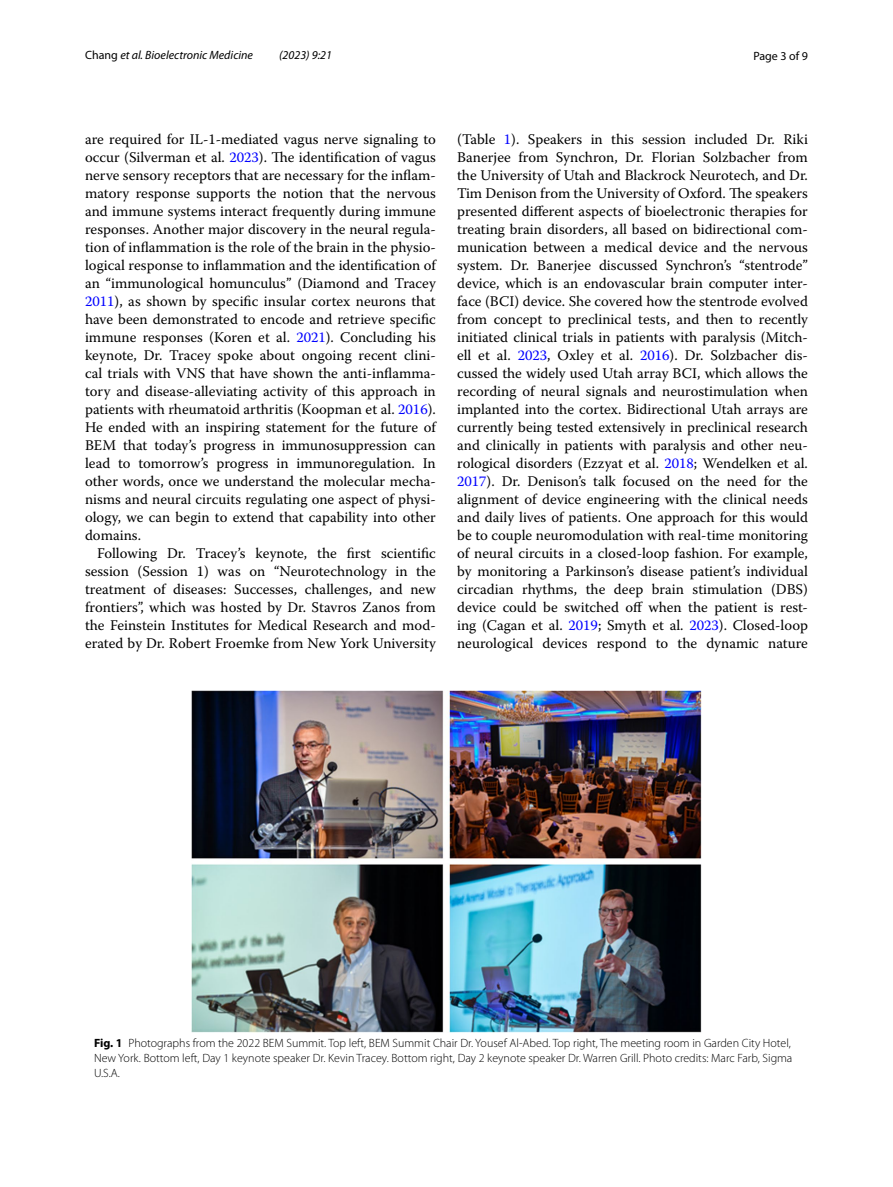
<style>
.page{position:relative;width:893px;height:1187px;background:#fff}
.page>*{position:absolute;margin:0;border:0;box-sizing:border-box;transform-origin:0 0}
.t1{font:14.7px/18px "Warnock Pro";color:#000;text-align:justify}
.t2{font:300 12px/15px "Myriad Pro";color:#000}
.t3{font:italic 12px "Myriad Pro";color:#000}
.t4{font:12px "Myriad Pro";color:#000}
.s1{font-style:normal}
.s2{color:#00f}
.s3{font-weight:700}
</style>
<div class="page">
<img style="left:191px;top:690px;width:511px;height:342px">
<p class="t3" style="left:85px;top:48px;width:169px"><span class="s1">Chang</span> et al. Bioelectronic Medicine</p>
<p class="t3" style="left:279px;top:48px;width:54px">(2023) 9:21</p>
<p class="t4" style="left:753px;top:48px;width:56px">Page 3 of 9</p>
<p class="t1" style="left:85px;top:130px;width:352px">are required for IL-1-mediated vagus nerve signaling to occur (Silverman et al. <span class="s2">2023</span>). The identification of vagus nerve sensory receptors that are necessary for the inflam&shy;matory response supports the notion that the nervous and immune systems interact frequently during immune responses. Another major discovery in the neural regula&shy;tion of inflammation is the role of the brain in the physio&shy;logical response to inflammation and the identification of an “immunological homunculus” (Diamond and Tracey <span class="s2">2011</span>), as shown by specific insular cortex neurons that have been demonstrated to encode and retrieve specific immune responses (Koren et al. <span class="s2">2021</span>). Concluding his keynote, Dr. Tracey spoke about ongoing recent clini&shy;cal trials with VNS that have shown the anti-inflamma&shy;tory and disease-alleviating activity of this approach in patients with rheumatoid arthritis (Koopman et al. <span class="s2">2016</span>).<br>He ended with an inspiring statement for the future of BEM that today’s progress in immunosuppression can lead to tomorrow’s progress in immunoregulation. In other words, once we understand the molecular mecha&shy;nisms and neural circuits regulating one aspect of physi&shy;ology, we can begin to extend that capability into other domains.</p>
<p class="t1" style="left:85px;top:544px;width:352px;text-indent:12px">Following Dr. Tracey’s keynote, the first scientific session (Session 1) was on “Neurotechnology in the treatment of diseases: Successes, challenges, and new frontiers”, which was hosted by Dr. Stavros Zanos from the Feinstein Institutes for Medical Research and mod&shy;erated by Dr. Robert Froemke from New York University</p>
<p class="t1" style="left:457px;top:130px;width:352px">(Table <span class="s2">1</span>). Speakers in this session included Dr. Riki Banerjee from Synchron, Dr. Florian Solzbacher from the University of Utah and Blackrock Neurotech, and Dr.<br>Tim Denison from the University of Oxford. The speakers presented different aspects of bioelectronic therapies for treating brain disorders, all based on bidirectional com&shy;munication between a medical device and the nervous system. Dr. Banerjee discussed Synchron’s “stentrode” device, which is an endovascular brain computer inter&shy;face (BCI) device. She covered how the stentrode evolved from concept to preclinical tests, and then to recently initiated clinical trials in patients with paralysis (Mitch&shy;ell et al. <span class="s2">2023</span>, Oxley et al. <span class="s2">2016</span>). Dr. Solzbacher dis&shy;cussed the widely used Utah array BCI, which allows the recording of neural signals and neurostimulation when implanted into the cortex. Bidirectional Utah arrays are currently being tested extensively in preclinical research and clinically in patients with paralysis and other neu&shy;rological disorders (Ezzyat et al. <span class="s2">2018</span>; Wendelken et al.<br><span class="s2">2017</span>). Dr. Denison’s talk focused on the need for the alignment of device engineering with the clinical needs and daily lives of patients. One approach for this would be to couple neuromodulation with real-time monitoring of neural circuits in a closed-loop fashion. For example, by monitoring a Parkinson’s disease patient’s individual circadian rhythms, the deep brain stimulation (DBS) device could be switched off when the patient is rest&shy;ing (Cagan et al. <span class="s2">2019</span>; Smyth et al. <span class="s2">2023</span>). Closed-loop neurological devices respond to the dynamic nature</p>
<p class="t2" style="left:94px;top:1035px;width:700px"><span class="s3">Fig. 1</span> Photographs from the 2022 BEM Summit. Top left, BEM Summit Chair Dr. Yousef Al-Abed. Top right, The meeting room in Garden City Hotel,<br>New York. Bottom left, Day 1 keynote speaker Dr. Kevin Tracey. Bottom right, Day 2 keynote speaker Dr. Warren Grill. Photo credits: Marc Farb, Sigma<br>U.S.A.</p>
</div>
